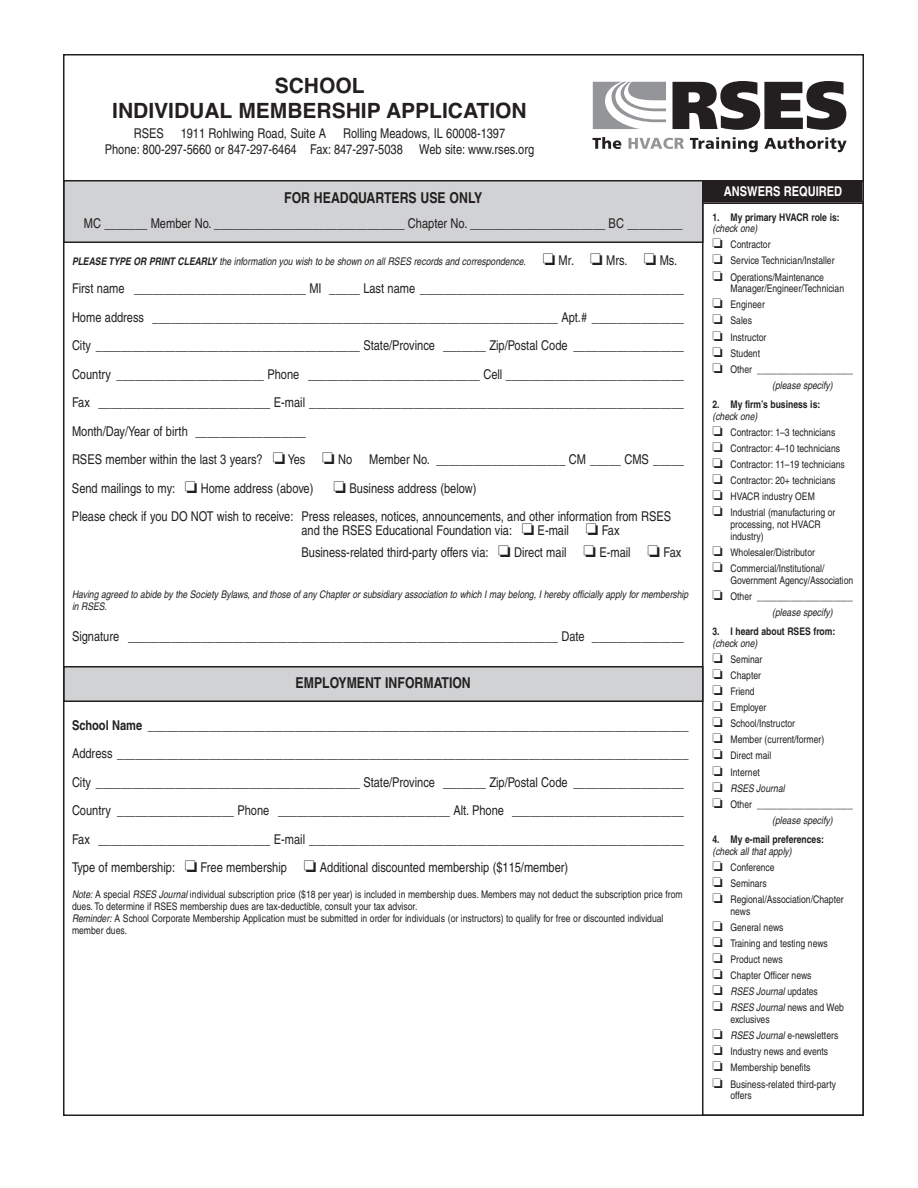
<style>
.page{position:relative;width:918px;height:1188px;background:#fff}
.page>*{position:absolute;margin:0;border:0;box-sizing:border-box;transform-origin:0 0}
.t1{font:700 21px/25.2px "Helvetica";color:#231f20;text-align:center}
.t2{font:700 condensed 15px "Helvetica";color:#231f20}
.t3{font:condensed 13.5px/28.5px "Helvetica";color:#231f20}
.t4{font:700 condensed 13.5px "Helvetica";color:#fff}
.t5{font:condensed 10.5px/11.7px "Helvetica";color:#231f20}
.t6{font:italic condensed 10.5px/12px "Helvetica";color:#231f20}
.t7{font:700 condensed 10.5px "Helvetica";color:#231f20}
.s1{font-weight:700}
.s2{font-style:normal;font-size:13.5px}
.s3{font-style:italic}
.s4{font-style:normal}
</style>
<div class="page">
<div style="left:64px;top:181px;width:639px;height:61px;background:#d1d2d4"></div>
<div style="left:63px;top:180px;width:641px;height:63px;border:2px solid #231f20"></div>
<div style="left:64px;top:667px;width:639px;height:34px;background:#d1d2d4"></div>
<div style="left:63px;top:666px;width:641px;height:36px;border:2px solid #231f20"></div>
<div style="left:702px;top:202px;width:162px;height:914px;border:2px solid #231f20"></div>
<div style="left:704px;top:182px;width:158px;height:19px;background:#231f20"></div>
<div style="left:702px;top:180px;width:162px;height:22px;border:2px solid #231f20"></div>
<svg style="left:673px;top:81px;width:173px;height:49px"></svg>
<svg style="left:593px;top:82px;width:73px;height:47px"></svg>
<svg style="left:592px;top:137px;width:29px;height:12px"></svg>
<svg style="left:629px;top:138px;width:55px;height:11px"></svg>
<svg style="left:690px;top:137px;width:68px;height:15px"></svg>
<svg style="left:764px;top:137px;width:83px;height:15px"></svg>
<h1 class="t1" style="left:112px;top:73px;width:416px">SCHOOL<br>INDIVIDUAL MEMBERSHIP APPLICATION</h1>
<p class="t3" style="left:105px;top:126px;width:431px;line-height:16.2px;text-align:center">RSES 1911 Rohlwing Road, Suite A Rolling Meadows, IL 60008-1397<br>Phone: 800-297-5660 or 847-297-6464 Fax: 847-297-5038 Web site: www.rses.org</p>
<p class="t2" style="left:284px;top:192px;width:200px">FOR HEADQUARTERS USE ONLY</p>
<p class="t3" style="left:84px;top:211px;width:600px">MC _______ Member No. _______________________________ Chapter No. ______________________ BC _________</p>
<p class="t6" style="left:72px;top:256px;width:607px"><span class="s1">PLEASE TYPE OR PRINT CLEARLY</span> the information you wish to be shown on all RSES records and correspondence. □ <span class="s2">Mr.</span> □ <span class="s2">Mrs.</span> □ <span class="s2">Ms.</span></p>
<p class="t3" style="left:72px;top:275px;width:614px">First name ____________________________ MI _____ Last name ___________________________________________ Home address __________________________________________________________________ Apt.# _______________ City ___________________________________________ State/Province _______ Zip/Postal Code __________________ Country ________________________ Phone ____________________________ Cell _____________________________ Fax ____________________________ E-mail _____________________________________________________________ Month/Day/Year of birth __________________<br>RSES member within the last 3 years? □ Yes □ No Member No. _____________________ CM _____ CMS _____ Send mailings to my: □ Home address (above) □ Business address (below)<br>Please check if you DO NOT wish to receive: Press releases, notices, announcements, and other information from RSES</p>
<p class="t3" style="left:301px;top:521px;width:381px;line-height:21.8px">and the RSES Educational Foundation via: □ E-mail □ Fax<br>Business-related third-party offers via: □ Direct mail □ E-mail □ Fax</p>
<p class="t6" style="left:72px;top:589px;width:618px">Having agreed to abide by the Society Bylaws, and those of any Chapter or subsidiary association to which I may belong, I hereby officially apply for membership in RSES.</p>
<p class="t3" style="left:72px;top:623px;width:614px">Signature ______________________________________________________________________ Date _______________</p>
<p class="t2" style="left:296px;top:677px;width:177px">EMPLOYMENT INFORMATION</p>
<p class="t3" style="left:72px;top:712px;width:618px"><span class="s1">School Name</span> ________________________________________________________________________________________ Address _____________________________________________________________________________________________ City ___________________________________________ State/Province _______ Zip/Postal Code __________________ Country ___________________ Phone ____________________________ Alt. Phone ____________________________ Fax ____________________________ E-mail _____________________________________________________________ Type of membership: □ Free membership □ Additional discounted membership ($115/member)</p>
<p class="t5" style="left:72px;top:889px;width:612px"><span class="s3">Note:</span> A special <span class="s3">RSES Journal</span> individual subscription price ($18 per year) is included in membership dues. Members may not deduct the subscription price from dues. To determine if RSES membership dues are tax-deductible, consult your tax advisor.<br><span class="s3">Reminder:</span> A School Corporate Membership Application must be submitted in order for individuals (or instructors) to qualify for free or discounted individual member dues.</p>
<p class="t4" style="left:724px;top:186px;width:120px">ANSWERS REQUIRED</p>
<p class="t7" style="left:712px;top:213px;width:129px">1. My primary HVACR role is:</p>
<p class="t6" style="left:712px;top:223px;width:46px">(check one)</p>
<p class="t5" style="left:712px;top:240px;width:60px">□ Contractor</p>
<p class="t5" style="left:712px;top:256px;width:124px">□ Service Technician/Installer</p>
<p class="t5" style="left:730px;top:272px;width:115px;text-indent:-18px">□ Operations/Maintenance<br>Manager/Engineer/Technician</p>
<p class="t5" style="left:712px;top:300px;width:54px">□ Engineer</p>
<p class="t5" style="left:712px;top:316px;width:41px">□ Sales</p>
<p class="t5" style="left:712px;top:332px;width:55px">□ Instructor</p>
<p class="t5" style="left:712px;top:348px;width:49px">□ Student</p>
<p class="t5" style="left:772px;top:362px;width:82px;line-height:16px;text-indent:-60px">□ Other ____________________ <span class="s3">(please specify)</span></p>
<p class="t7" style="left:712px;top:400px;width:109px">2. My firm’s business is:</p>
<p class="t6" style="left:712px;top:411px;width:46px">(check one)</p>
<p class="t5" style="left:712px;top:427px;width:124px">□ Contractor: 1–3 technicians</p>
<p class="t5" style="left:712px;top:443px;width:129px">□ Contractor: 4–10 technicians</p>
<p class="t5" style="left:712px;top:459px;width:134px">□ Contractor: 11–19 technicians</p>
<p class="t5" style="left:712px;top:476px;width:125px">□ Contractor: 20+ technicians</p>
<p class="t5" style="left:712px;top:492px;width:104px">□ HVACR industry OEM</p>
<p class="t5" style="left:730px;top:508px;width:106px;text-indent:-18px">□ Industrial (manufacturing or processing, not HVACR industry)</p>
<p class="t5" style="left:712px;top:547px;width:104px">□ Wholesaler/Distributor</p>
<p class="t5" style="left:730px;top:563px;width:124px;text-indent:-18px">□ Commercial/Institutional/<br>Government Agency/Association</p>
<p class="t5" style="left:772px;top:589px;width:82px;line-height:16.2px;text-indent:-60px">□ Other ____________________ <span class="s3">(please specify)</span></p>
<p class="t7" style="left:712px;top:627px;width:124px">3. I heard about RSES from:</p>
<p class="t6" style="left:712px;top:638px;width:46px">(check one)</p>
<p class="t5" style="left:712px;top:654px;width:52px">□ Seminar</p>
<p class="t5" style="left:712px;top:670px;width:50px">□ Chapter</p>
<p class="t5" style="left:712px;top:686px;width:44px">□ Friend</p>
<p class="t5" style="left:712px;top:702px;width:55px">□ Employer</p>
<p class="t5" style="left:712px;top:719px;width:84px">□ School/Instructor</p>
<p class="t5" style="left:712px;top:735px;width:113px">□ Member (current/former)</p>
<p class="t5" style="left:712px;top:751px;width:60px">□ Direct mail</p>
<p class="t5" style="left:712px;top:767px;width:49px">□ Internet</p>
<p class="t6" style="left:712px;top:783px;width:74px">□ RSES Journal</p>
<p class="t5" style="left:772px;top:797px;width:82px;line-height:16px;text-indent:-60px">□ Other ____________________ <span class="s3">(please specify)</span></p>
<p class="t7" style="left:712px;top:835px;width:113px">4. My e-mail preferences:</p>
<p class="t6" style="left:712px;top:846px;width:81px">(check all that apply)</p>
<p class="t5" style="left:712px;top:862px;width:64px">□ Conference</p>
<p class="t5" style="left:712px;top:878px;width:56px">□ Seminars</p>
<p class="t5" style="left:730px;top:895px;width:115px;text-indent:-18px">□ Regional/Association/Chapter news</p>
<p class="t5" style="left:712px;top:922px;width:73px">□ General news</p>
<p class="t5" style="left:712px;top:938px;width:117px">□ Training and testing news</p>
<p class="t5" style="left:712px;top:954px;width:72px">□ Product news</p>
<p class="t5" style="left:712px;top:971px;width:101px">□ Chapter Officer news</p>
<p class="t6" style="left:712px;top:987px;width:107px">□ RSES Journal <span class="s4">updates</span></p>
<p class="t5" style="left:730px;top:1003px;width:115px;text-indent:-18px">□ <span class="s3">RSES Journal</span> news and Web exclusives</p>
<p class="t5" style="left:712px;top:1031px;width:127px">□ <span class="s3">RSES Journal</span> e-newsletters</p>
<p class="t5" style="left:712px;top:1047px;width:117px">□ Industry news and events</p>
<p class="t5" style="left:712px;top:1063px;width:100px">□ Membership benefits</p>
<p class="t5" style="left:730px;top:1079px;width:107px;text-indent:-18px">□ Business-related third-party offers</p>
</div>
